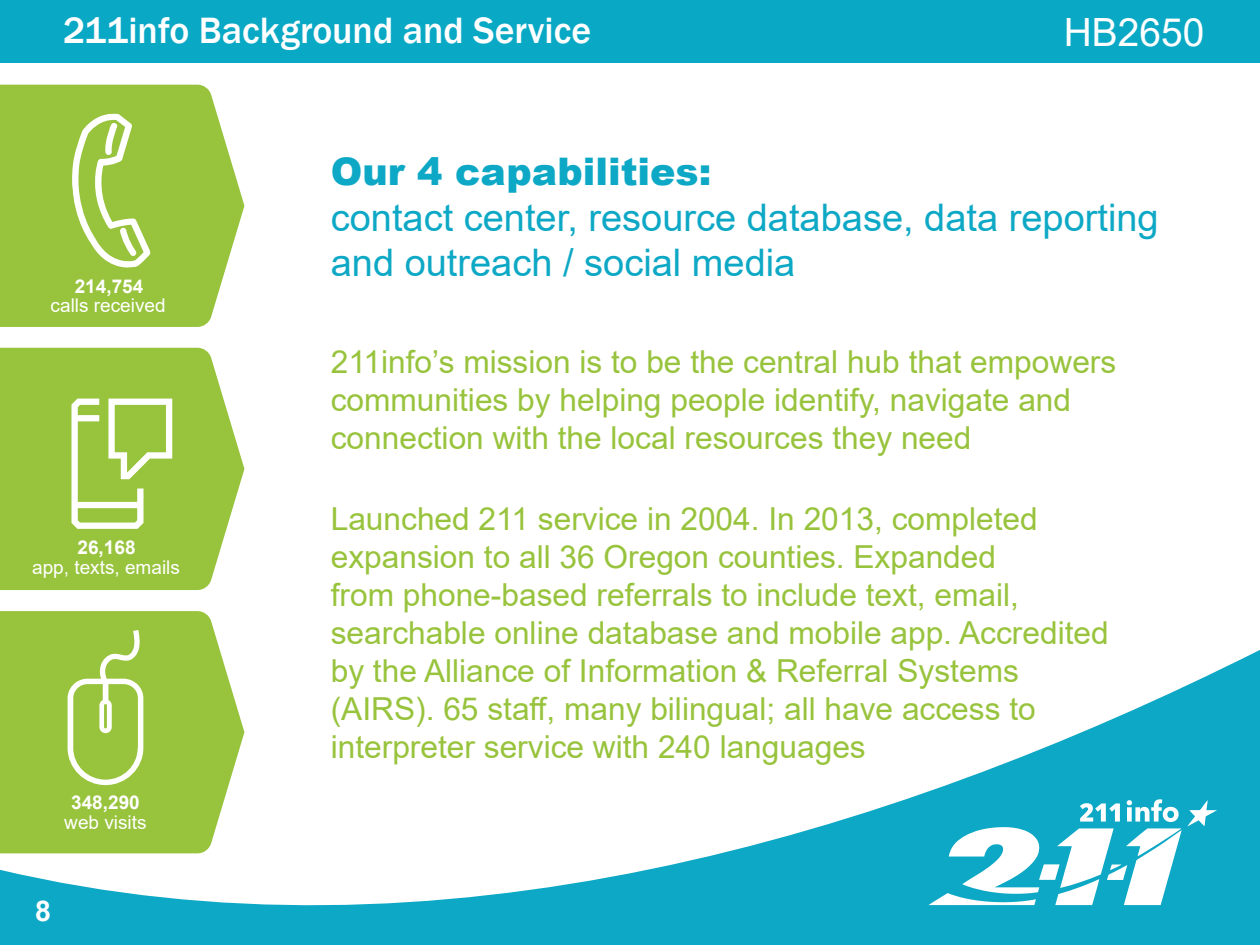
<style>
.page{position:relative;width:1260px;height:945px;background:#fff}
.page>*{position:absolute;margin:0;border:0;box-sizing:border-box;transform-origin:0 0}
.t1{font:38.85px "Arial";color:#fff}
.t2{font:37.98px/45.7px "Arial";color:#0da8c5}
.t3{font:500 37.62px "Franklin Gothic";color:#fff}
.t4{font:31.68px/38px "Arial";color:#98c33c}
.t5{font:700 28.53px "Arial";color:#fff}
.t6{font:19.07px "Arial";color:#fff}
.t7{font:700 19.07px "Arial";color:#fff}
.s1{font-weight:900}
</style>
<div class="page">
<svg style="left:0;top:650px;width:1260px;height:295px"></svg>
<svg style="left:929px;top:799px;width:288px;height:106px"></svg>
<div style="left:0;top:0;width:1260px;height:63px;background:#09a9c6"></div>
<svg style="left:0;top:85px;width:244px;height:242px;background:#a1c84e"></svg>
<svg style="left:0;top:348px;width:244px;height:242px;background:#a2c950"></svg>
<svg style="left:0;top:611px;width:244px;height:242px;background:#a1c84e"></svg>
<svg style="left:68px;top:111px;width:83px;height:160px"></svg>
<svg style="left:68px;top:630px;width:75px;height:155px"></svg>
<svg style="left:71px;top:399px;width:101px;height:130px"></svg>
<p class="t3" style="left:63px;top:8px;width:530px">211info Background and Service</p>
<p class="t1" style="left:1064px;top:5px;width:142px">HB2650</p>
<p class="t7" style="left:75px;top:272px;width:70px">214,754</p>
<p class="t6" style="left:51px;top:292px;width:117px">calls received</p>
<p class="t7" style="left:78px;top:534px;width:60px">26,168</p>
<p class="t6" style="left:32px;top:554px;width:149px">app, texts, emails</p>
<p class="t7" style="left:71px;top:789px;width:70px">348,290</p>
<p class="t6" style="left:64px;top:809px;width:84px">web visits</p>
<p class="t5" style="left:35px;top:891px;width:17px">8</p>
<p class="t2" style="left:331px;top:149px;width:830px"><span class="s1">Our 4 capabilities:<br></span>contact center, resource database, data reporting and outreach / social media</p>
<p class="t4" style="left:331px;top:342px;width:787px">211info’s mission is to be the central hub that empowers communities by helping people identify, navigate and connection with the local resources they need</p>
<p class="t4" style="left:331px;top:500px;width:780px">Launched 211 service in 2004. In 2013, completed expansion to all 36 Oregon counties. Expanded<br>from phone-based referrals to include text, email, searchable online database and mobile app. Accredited by the Alliance of Information &amp; Referral Systems (AIRS). 65 staff, many bilingual; all have access to interpreter service with 240 languages</p>
</div>
